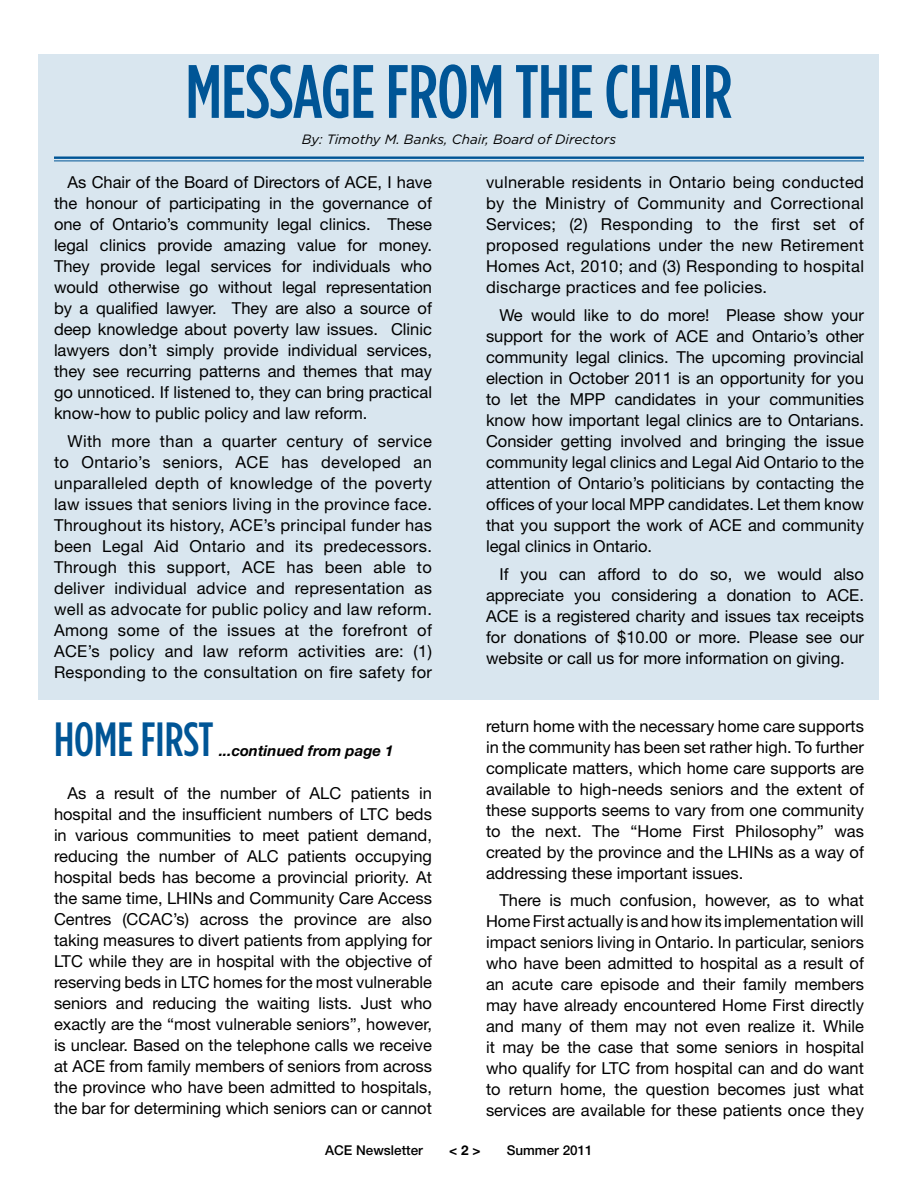
<style>
.page{position:relative;width:918px;height:1188px;background:#fff}
.page>*{position:absolute;margin:0;border:0;box-sizing:border-box;transform-origin:0 0}
.t1{font:500 75.45px "Gotham Condensed";letter-spacing:-.01em;color:#005596}
.t2{font:500 48px "Gotham Condensed";color:#005596}
.t3{font:16.5px/21px "Helvetica Neue";color:#000;text-align:justify}
.t4{font:italic 700 15px "Helvetica Neue";color:#000}
.t5{font:italic 13.5px "Gotham";color:#000}
.t6{font:500 13.5px "Helvetica Neue";color:#000}
.t7{font:700 13.5px "Helvetica Neue";color:#000}
</style>
<div class="page">
<div style="left:39px;top:54px;width:840px;height:646px;background:#d9e6ef"></div>
<hr style="left:54px;top:157px;width:810px;height:2px;background:#005596">
<hr style="left:54px;top:160px;width:810px;height:1px;background:#005596">
<h1 class="t1" style="left:185px;top:50px;width:549px">MESSAGE FROM THE CHAIR</h1>
<p class="t5" style="left:302px;top:132px;width:316px">By: Timothy M. Banks, Chair, Board of Directors</p>
<p class="t3" style="left:54px;top:171px;width:380px;text-indent:13px">As Chair of the Board of Directors of ACE, I have the honour of participating in the governance of one of Ontario’s community legal clinics. These legal clinics provide amazing value for money.<br>They provide legal services for individuals who would otherwise go without legal representation by a qualified lawyer. They are also a source of deep knowledge about poverty law issues. Clinic lawyers don’t simply provide individual services, they see recurring patterns and themes that may go unnoticed. If listened to, they can bring practical know-how to public policy and law reform.</p>
<p class="t3" style="left:54px;top:430px;width:380px;text-indent:13px">With more than a quarter century of service to Ontario’s seniors, ACE has developed an unparalleled depth of knowledge of the poverty law issues that seniors living in the province face.<br>Throughout its history, ACE’s principal funder has been Legal Aid Ontario and its predecessors.<br>Through this support, ACE has been able to deliver individual advice and representation as well as advocate for public policy and law reform.<br>Among some of the issues at the forefront of ACE’s policy and law reform activities are: (1)<br>Responding to the consultation on fire safety for</p>
<p class="t3" style="left:486px;top:171px;width:380px">vulnerable residents in Ontario being conducted by the Ministry of Community and Correctional Services; (2) Responding to the first set of proposed regulations under the new Retirement Homes Act, 2010; and (3) Responding to hospital discharge practices and fee policies.</p>
<p class="t3" style="left:486px;top:304px;width:380px;text-indent:13px">We would like to do more! Please show your support for the work of ACE and Ontario’s other community legal clinics. The upcoming provincial election in October 2011 is an opportunity for you to let the MPP candidates in your communities know how important legal clinics are to Ontarians.<br>Consider getting involved and bringing the issue community legal clinics and Legal Aid Ontario to the attention of Ontario’s politicians by contacting the offices of your local MPP candidates. Let them know that you support the work of ACE and community legal clinics in Ontario.</p>
<p class="t3" style="left:486px;top:563px;width:380px;text-indent:13px">If you can afford to do so, we would also appreciate you considering a donation to ACE.<br>ACE is a registered charity and issues tax receipts for donations of $10.00 or more. Please see our website or call us for more information on giving.</p>
<h2 class="t2" style="left:54px;top:713px;width:161px">HOME FIRST</h2>
<p class="t4" style="left:219px;top:742px;width:176px">...continued from page 1</p>
<p class="t3" style="left:54px;top:783px;width:380px;text-indent:13px">As a result of the number of ALC patients in hospital and the insufficient numbers of LTC beds in various communities to meet patient demand, reducing the number of ALC patients occupying hospital beds has become a provincial priority. At the same time, LHINs and Community Care Access Centres (CCAC’s) across the province are also taking measures to divert patients from applying for LTC while they are in hospital with the objective of reserving beds in LTC homes for the most vulnerable seniors and reducing the waiting lists. Just who exactly are the “most vulnerable seniors”, however, is unclear. Based on the telephone calls we receive at ACE from family members of seniors from across the province who have been admitted to hospitals, the bar for determining which seniors can or cannot</p>
<p class="t3" style="left:486px;top:715px;width:380px">return home with the necessary home care supports in the community has been set rather high. To further complicate matters, which home care supports are available to high-needs seniors and the extent of these supports seems to vary from one community to the next. The “Home First Philosophy” was created by the province and the LHINs as a way of addressing these important issues.</p>
<p class="t3" style="left:486px;top:890px;width:380px;text-indent:13px">There is much confusion, however, as to what Home First actually is and how its implementation will impact seniors living in Ontario. In particular, seniors who have been admitted to hospital as a result of an acute care episode and their family members may have already encountered Home First directly and many of them may not even realize it. While it may be the case that some seniors in hospital who qualify for LTC from hospital can and do want to return home, the question becomes just what services are available for these patients once they</p>
<p class="t6" style="left:325px;top:1142px;width:99px">ACE Newsletter</p>
<p class="t7" style="left:449px;top:1142px;width:33px">&lt; 2 &gt;</p>
<p class="t6" style="left:507px;top:1142px;width:88px">Summer 2011</p>
</div>
